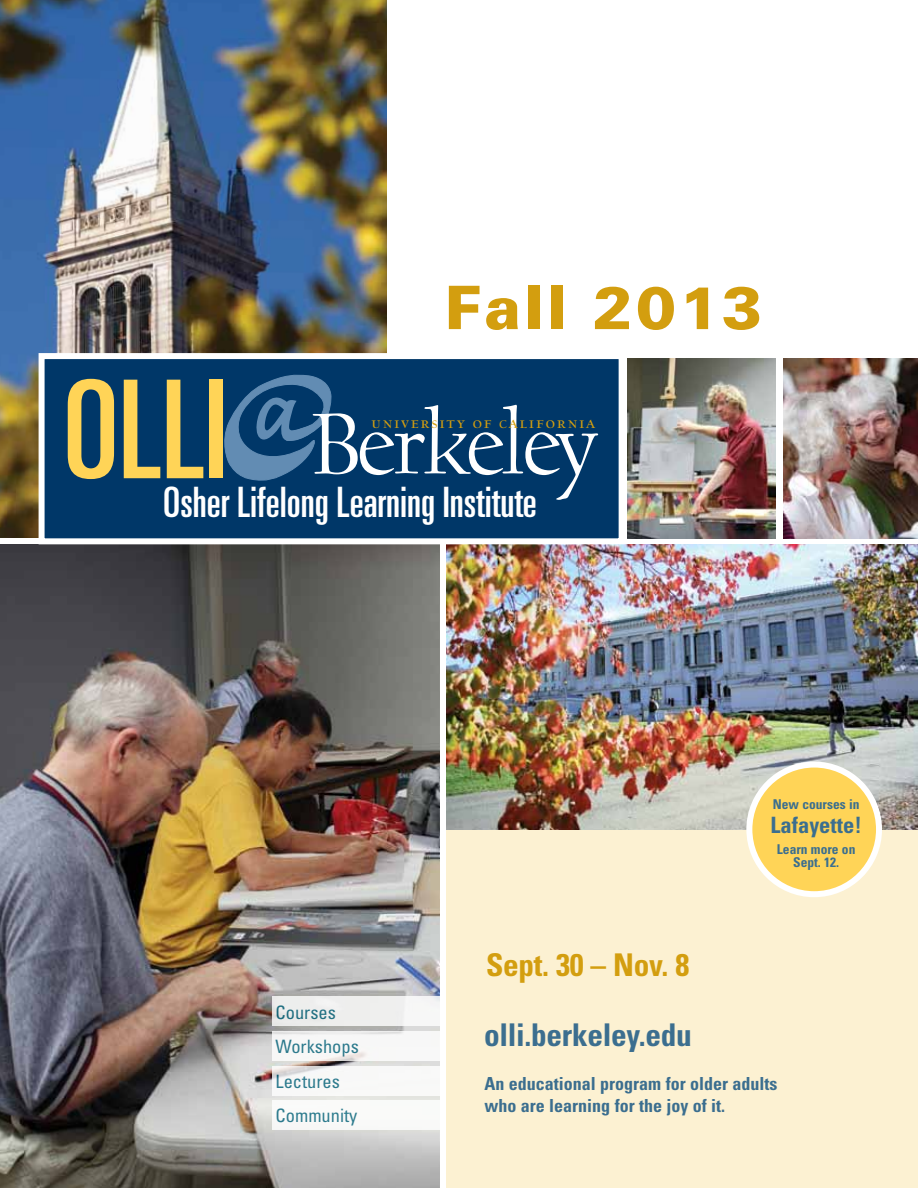
<style>
.page{position:relative;width:918px;height:1188px;background:#fff}
.page>*{position:absolute;margin:0;border:0;box-sizing:border-box;transform-origin:0 0}
.t1{font:98.25px "University OS";letter-spacing:-.04em;color:#fff}
.t2{font:900 60px "Univers";letter-spacing:.05em;color:#d39e0f}
.t3{font:ultra-condensed 41.85px "Univers";color:#fff}
.t4{font:700 condensed 31.35px "Univers";letter-spacing:-.01em;color:#3b6e8f}
.t5{font:700 condensed 31.35px "Univers";letter-spacing:-.01em;color:#d39e0f}
.t6{font:700 condensed 22.5px "Univers";color:#3b6e8f}
.t7{font:18.75px "University OSSC Demi";letter-spacing:.12em;color:#d39e0f}
.t8{font:condensed 18.45px/34.5px "Univers";color:#00627a}
.t9{font:700 condensed 18px/22.5px "Univers";color:#3b6e8f}
.t10{font:700 condensed 13.5px/13.5px "Univers";color:#3b6e8f;text-align:center}
.s1{font-family:"Univers";font-stretch:ultra-condensed;font-size:136.5px;color:#ffd457}
</style>
<div class="page">
<img style="left:628px;top:358px;width:148px;height:180px">
<img style="left:0;top:0;width:387px;height:538px">
<div style="left:446px;top:566px;width:472px;height:622px;background:#fcf1d2"></div>
<img style="left:0;top:545px;width:439px;height:643px">
<div style="left:272px;top:997px;width:168px;height:29px;background:#eee"></div>
<div style="left:272px;top:1032px;width:168px;height:29px;background:#f7f7f7"></div>
<svg style="left:272px;top:1066px;width:167px;height:29px"></svg>
<div style="left:272px;top:1100px;width:168px;height:30px;background:#fff"></div>
<img style="left:447px;top:544px;width:471px;height:285px">
<img style="left:783px;top:358px;width:135px;height:180px">
<svg style="left:36px;top:350px;width:592px;height:197px;background:#1c4b76"></svg>
<svg style="left:224px;top:375px;width:107px;height:106px;background:#295a87"></svg>
<div style="left:749px;top:765px;width:130px;height:129px;background:#ffd457;border-radius:50%"></div>
<div style="left:746px;top:762px;width:136px;height:135px;border:6px solid #fff;border-radius:50%"></div>
<h2 class="t2" style="left:445px;top:270px;width:319px">Fall 2013</h2>
<h1 class="t1" style="left:63px;top:396px;width:536px"><span class="s1">OLLI</span> Berkeley</h1>
<p class="t7" style="left:371px;top:413px;width:225px">university of california</p>
<h3 class="t3" style="left:163px;top:479px;width:375px">Osher Lifelong Learning Institute</h3>
<h3 class="t5" style="left:486px;top:946px;width:205px">Sept. 30 – Nov. 8</h3>
<p class="t10" style="left:773px;top:798px;width:88px">New courses in</p>
<p class="t6" style="left:771px;top:812px;width:93px">Lafayette!</p>
<p class="t10" style="left:777px;top:842px;width:80px">Learn more on<br>Sept. 12.</p>
<p class="t8" style="left:276px;top:994px;width:85px">Courses<br>Workshops<br>Lectures<br>Community</p>
<h3 class="t4" style="left:484px;top:1016px;width:209px">olli.berkeley.edu</h3>
<p class="t9" style="left:484px;top:1072px;width:294px">An educational program for older adults who are learning for the joy of it.</p>
</div>
